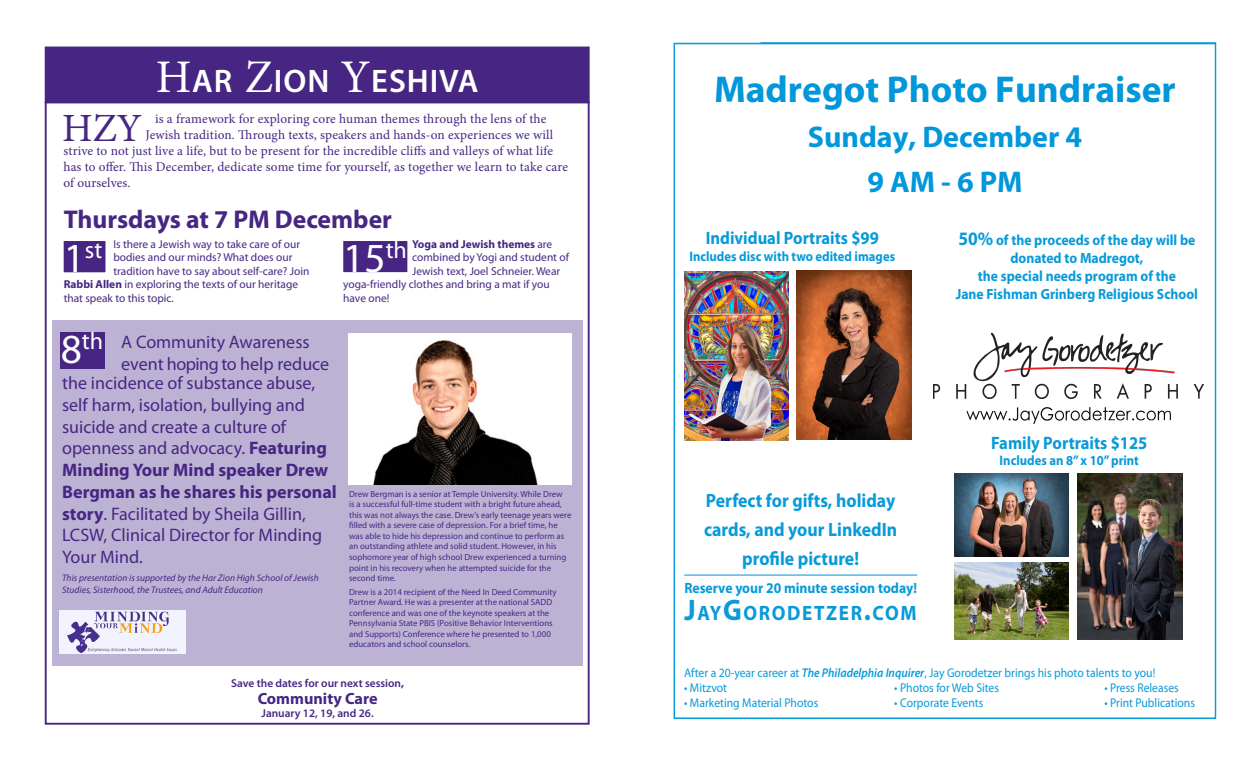
<style>
.page{position:relative;width:1260px;height:765px;background:#fff}
.page>*{position:absolute;margin:0;border:0;box-sizing:border-box;transform-origin:0 0}
.t1{font:41.5px "Myriad Pro";color:#fff}
.t2{font:700 40.88px "Myriad Pro";color:#089ad9;scale:.92 1}
.t3{font:40.12px "Minion Pro";color:#472683}
.Body_text{font:700 37.5px "Myriad Pro";color:#0097db}
.t4{font:600 32.75px "Myriad Pro";letter-spacing:.03em;color:#fff}
.t5{font:700 32.12px "Myriad Pro";letter-spacing:.01em;color:#089ad9;scale:.92 1}
.Body_text-2{font:700 30px "Myriad Pro";color:#0097db}
.t6{font:700 25.75px "Myriad Pro";color:#472683}
.t7{font:24.25px "Myriad Pro";color:#fff}
.t8{font:700 20.88px "Myriad Pro";letter-spacing:.085em;color:#089ad9;scale:.92 1}
.t9{font:700 19.25px/28.9px "Myriad Pro";color:#089ad9;text-align:center;scale:.92 1}
.t10{font:18.12px/21.8px "Myriad Pro";color:#472683}
.t11{font:700 18px "Myriad Pro";color:#089ad9;scale:.92 1}
.t12{font:700 16.25px "Myriad Pro";color:#472683}
.t13{font:700 14.88px/17.8px "Myriad Pro";color:#089ad9;text-align:center;scale:.92 1}
.t14{font:700 13.75px "Myriad Pro";color:#089ad9;scale:.92 1}
.t15{font:13.38px "Minion Pro";letter-spacing:.005em;color:#472683}
.t16{font:12.75px "Myriad Pro";color:#089ad9;scale:.92 1}
.t17{font:11.5px/13.8px "Myriad Pro";color:#472683}
.t18{font:600 11.5px "Myriad Pro";color:#472683}
.t19{font:italic 9.5px/11.5px "Myriad Pro";color:#472683}
.t20{font:8.88px/10.6px "Myriad Pro";color:#472683}
.s1{font-family:"Minion Pro";font-weight:400;font-size:46.75px}
.s2{font-weight:700}
.s3{font-size:41.5px}
.s4{font-size:19px}
.s5{font-size:29.75px}
.s6{font-weight:600;font-style:italic}
</style>
<div class="page">
<img style="left:684px;top:272px;width:105px;height:169px">
<img style="left:797px;top:271px;width:114px;height:169px">
<img style="left:954px;top:563px;width:115px;height:77px">
<img style="left:1078px;top:473px;width:105px;height:167px">
<img style="left:954px;top:473px;width:115px;height:83px">
<img style="left:933px;top:332px;width:271px;height:92px">
<hr style="left:684px;top:575px;width:233px;height:1px;background:#089ad9">
<div style="left:52px;top:320px;width:531px;height:346px;background:#bcb3d4"></div>
<div style="left:45px;top:47px;width:544px;height:56px;background:#472683"></div>
<div style="left:45px;top:101px;width:545px;height:624px;border:2px solid #472683"></div>
<div style="left:61px;top:332px;width:44px;height:36px;background:#472683"></div>
<img style="left:349px;top:333px;width:222px;height:151px">
<img style="left:60px;top:610px;width:125px;height:43px">
<div style="left:61px;top:239px;width:47px;height:36px;background:#472683"></div>
<div style="left:59px;top:236px;width:51px;height:41px;border:5px solid #fff"></div>
<div style="left:341px;top:239px;width:69px;height:36px;background:#472683"></div>
<div style="left:339px;top:236px;width:73px;height:41px;border:5px solid #fff"></div>
<p class="t4" style="left:156px;top:60px;width:325px"><span class="s1">H</span>AR <span class="s1">Z</span>ION <span class="s1">Y</span>ESHIVA</p>
<p class="t15" style="left:155px;top:110px;width:393px">is a framework for exploring core human themes through the lens of the</p>
<p class="t15" style="left:145px;top:126px;width:409px">Jewish tradition. Through texts, speakers and hands-on experiences we will</p>
<p class="t15" style="left:63px;top:142px;width:491px">strive to not just live a life, but to be present for the incredible cliffs and valleys of what life</p>
<p class="t15" style="left:63px;top:158px;width:506px">has to offer. This December, dedicate some time for yourself, as together we learn to take care</p>
<p class="t15" style="left:63px;top:174px;width:69px">of ourselves.</p>
<p class="t3" style="left:62px;top:102px;width:81px">HZY</p>
<p class="t6" style="left:64px;top:202px;width:330px">Thursdays at 7 PM December</p>
<p class="t17" style="left:113px;top:237px;width:197px">Is there a Jewish way to take care of our bodies and our minds? What does our tradition have to say about self-care? Join</p>
<p class="t17" style="left:412px;top:237px;width:158px"><span class="s2">Yoga and Jewish themes</span> are combined by Yogi and student of<br>Jewish text, Joel Schneier. Wear</p>
<p class="t7" style="left:64px;top:235px;width:40px"><span class="s3">1</span>st</p>
<p class="t1" style="left:343px;top:233px;width:65px">15<sup>th</sup></p>
<p class="t17" style="left:64px;top:277px;width:236px"><span class="s2">Rabbi Allen</span> in exploring the texts of our heritage that speak to this topic.</p>
<p class="t17" style="left:343px;top:277px;width:208px">yoga-friendly clothes and bring a mat if you have one!</p>
<p class="t7" style="left:82px;top:326px;width:23px">th</p>
<p class="t1" style="left:61px;top:324px;width:23px">8</p>
<p class="t10" style="left:121px;top:331px;width:190px">A Community Awareness</p>
<p class="t10" style="left:121px;top:353px;width:210px">event hoping to help reduce</p>
<p class="t10" style="left:62px;top:372px;width:276px">the incidence of substance abuse, self harm, isolation, bullying and suicide and create a culture of openness and advocacy. <span class="s2">Featuring<br>Minding Your Mind speaker Drew<br>Bergman as he shares his personal story</span>. Facilitated by Sheila Gillin,<br>LCSW, Clinical Director for Minding<br>Your Mind.</p>
<p class="t19" style="left:62px;top:572px;width:258px">This presentation is supported by the Har Zion High School of Jewish<br>Studies, Sisterhood, the Trustees, and Adult Education</p>
<p class="t20" style="left:349px;top:488px;width:224px">Drew Bergman is a senior at Temple University. While Drew<br>is a successful full-time student with a bright future ahead, this was not always the case. Drew’s early teenage years were filled with a severe case of depression. For a brief time, he was able to hide his depression and continue to perform as an outstanding athlete and solid student. However, in his sophomore year of high school Drew experienced a turning point in his recovery when he attempted suicide for the second time.</p>
<p class="t20" style="left:349px;top:586px;width:209px">Drew is a 2014 recipient of the Need In Deed Community Partner Award. He was a presenter at the national SADD conference and was one of the keynote speakers at the Pennsylvania State PBIS (Positive Behavior Interventions and Supports) Conference where he presented to 1,000 educators and school counselors.</p>
<p class="t18" style="left:231px;top:676px;width:174px">Save the dates for our next session<span class="s2">,</span></p>
<p class="t12" style="left:258px;top:687px;width:121px">Community Care</p>
<p class="t18" style="left:262px;top:706px;width:114px">January 12, 19, and 26.</p>
<p class="t2" style="left:715px;top:53px;width:503px">Madregot Photo Fundraiser</p>
<p class="t5" style="left:809px;top:101px;width:298px">Sunday, December 4</p>
<p class="Body_text" style="left:714px;top:65px;width:463px">Madregot Photo Fundraiser</p>
<p class="Body_text-2" style="left:808px;top:117px;width:276px">Sunday, December 4</p>
<p class="Body_text-2" style="left:867px;top:162px;width:157px">9 AM - 6 PM</p>
<p class="t5" style="left:868px;top:180px;width:170px">9 AM - 6 PM</p>
<p class="t11" style="left:706px;top:227px;width:190px">Individual Portraits $99</p>
<p class="t14" style="left:689px;top:247px;width:225px">Includes disc with two edited images</p>
<p class="t13" style="left:956px;top:231px;width:265px"><span class="s4">50%</span> of the proceeds of the day will be donated to Madregot,<br>the special needs program of the<br>Jane Fishman Grinberg Religious School</p>
<p class="t9" style="left:704px;top:485px;width:211px">Perfect for gifts, holiday cards, and your LinkedIn profile picture!</p>
<p class="t13" style="left:684px;top:579px;width:254px">Reserve your 20 minute session today!</p>
<p class="t8" style="left:685px;top:600px;width:254px"><span class="s5">J</span>AY<span class="s5">G</span>ORODETZER<span class="s5">.</span>COM</p>
<p class="t11" style="left:991px;top:431px;width:171px">Family Portraits $125</p>
<p class="t14" style="left:1000px;top:452px;width:153px">Includes an 8” x 10” print</p>
<p class="t16" style="left:684px;top:665px;width:514px">After a 20-year career at <span class="s6">The Philadelphia Inquirer</span>, Jay Gorodetzer brings his photo talents to you!</p>
<p class="t16" style="left:684px;top:680px;width:48px">• Mitzvot</p>
<p class="t16" style="left:894px;top:680px;width:115px">• Photos for Web Sites</p>
<p class="t16" style="left:1104px;top:680px;width:83px">• Press Releases</p>
<p class="t16" style="left:684px;top:695px;width:147px">• Marketing Material Photos</p>
<p class="t16" style="left:894px;top:695px;width:98px">• Corporate Events</p>
<p class="t16" style="left:1104px;top:695px;width:100px">• Print Publications</p>
</div>
